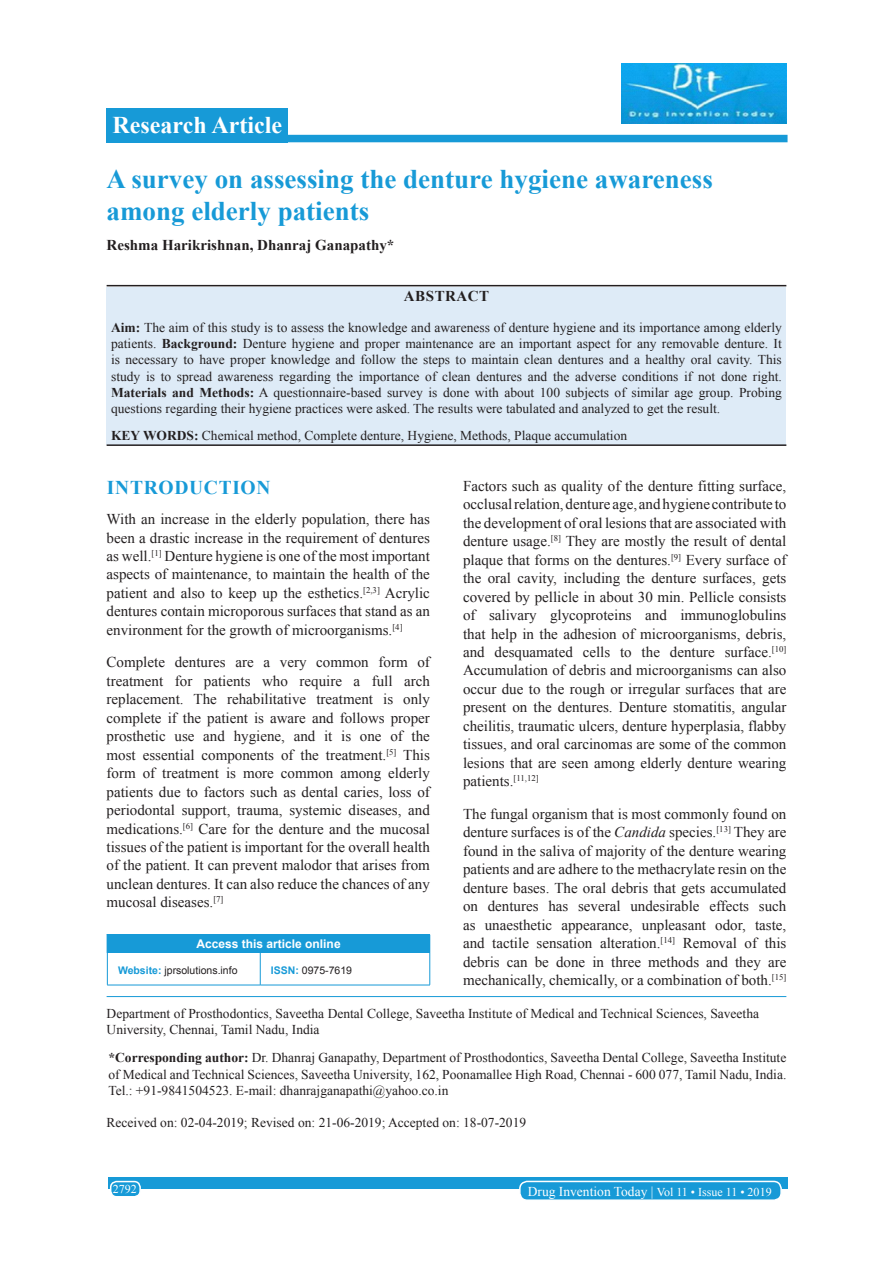
<style>
.page{position:relative;width:893px;height:1263px;background:#fff}
.page>*{position:absolute;margin:0;border:0;box-sizing:border-box;transform-origin:0 0}
.AT{font:700 27px/32.4px "Times New Roman";color:#179ad7}
.AH{font:700 24px "Times New Roman";color:#fff}
.t1{font:700 19.5px "Times New Roman";letter-spacing:.035em;color:#179ad7}
.TX{font:15px/18.5px "Times New Roman";color:#231f20;text-align:justify}
.AU{font:700 15px "Times New Roman";color:#231f20}
.ABSH{font:700 15px "Times New Roman";letter-spacing:.035em;color:#231f20}
.ABS{font:13.5px/16.2px "Times New Roman";color:#231f20;text-align:justify}
.ADD{font:13.5px/16.2px "Times New Roman";color:#231f20;text-align:justify}
.AFF{font:13.5px/16.2px "Times New Roman";color:#231f20}
.KWD{font:13.5px "Times New Roman";color:#231f20}
.HIS{font:13.5px "Times New Roman";color:#231f20}
.RF{font:13.5px "Times New Roman";color:#fff}
.ATAO{font:700 12px "Arial";color:#fff}
.RF-2{font:12px "Times New Roman";color:#fff}
.WEBSITE{font:10.5px "Arial";color:#231f20}
.s1{font-weight:700}
.s2{font-weight:700;color:#179ad7}
.s3{font-style:italic}
.s4{font-size:12px}
</style>
<div class="page">
<div style="left:108px;top:1177px;width:679px;height:12px;background:#179ad7"></div>
<div style="left:519px;top:1181px;width:261px;height:19px;background:#179ad7;border-radius:7px"></div>
<div style="left:519px;top:1180px;width:262px;height:21px;border:2px solid #fff;border-radius:7px"></div>
<div style="left:111px;top:1181px;width:29px;height:15px;background:#179ad7;border-radius:6px"></div>
<div style="left:110px;top:1180px;width:31px;height:17px;border:2px solid #fff;border-radius:6px"></div>
<div style="left:106px;top:108px;width:182px;height:34px;background:#179ad7"></div>
<div style="left:265px;top:135px;width:522px;height:7px;background:#179ad7"></div>
<hr style="left:106px;top:996px;width:680px;height:1px;background:#179ad7">
<div style="left:107px;top:934px;width:322px;height:19px;background:#179ad7"></div>
<svg style="left:106px;top:935px;width:1px;height:18px"></svg>
<hr style="left:106px;top:934px;width:154px;height:1px;background:#179ad7">
<svg style="left:429px;top:934px;width:1px;height:19px"></svg>
<hr style="left:107px;top:953px;width:1px;height:31px;background:#179ad7">
<hr style="left:107px;top:984px;width:153px;height:1px;background:#179ad7">
<hr style="left:260px;top:953px;width:1px;height:31px;background:#179ad7">
<hr style="left:429px;top:953px;width:1px;height:31px;background:#179ad7">
<hr style="left:260px;top:984px;width:170px;height:1px;background:#179ad7">
<img style="left:621px;top:63px;width:164px;height:60px">
<div style="left:106px;top:287px;width:680px;height:157px;background:#deebf7"></div>
<hr style="left:106px;top:285px;width:680px;height:1px;background:#231f20">
<hr style="left:106px;top:444px;width:680px;height:2px;background:#231f20">
<p class="AH" style="left:112px;top:108px;width:171px">Research Article</p>
<p class="AT" style="left:106px;top:162px;width:607px">A survey on assessing the denture hygiene awareness among elderly patients</p>
<p class="AU" style="left:106px;top:234px;width:289px">Reshma Harikrishnan, Dhanraj Ganapathy*</p>
<p class="ABSH" style="left:403px;top:285px;width:87px">ABSTRACT</p>
<p class="ABS" style="left:111px;top:319px;width:672px"><span class="s1">Aim:</span> The aim of this study is to assess the knowledge and awareness of denture hygiene and its importance among elderly patients. <span class="s1">Background:</span> Denture hygiene and proper maintenance are an important aspect for any removable denture. It is necessary to have proper knowledge and follow the steps to maintain clean dentures and a healthy oral cavity. This study is to spread awareness regarding the importance of clean dentures and the adverse conditions if not done right.<br><span class="s1">Materials and Methods:</span> A questionnaire-based survey is done with about 100 subjects of similar age group. Probing questions regarding their hygiene practices were asked. The results were tabulated and analyzed to get the result.</p>
<p class="KWD" style="left:111px;top:426px;width:517px"><span class="s1">KEY WORDS:</span> Chemical method, Complete denture, Hygiene, Methods, Plaque accumulation</p>
<h1 class="t1" style="left:107px;top:473px;width:165px">INTRODUCTION</h1>
<p class="TX" style="left:106px;top:509px;width:325px">With an increase in the elderly population, there has been a drastic increase in the requirement of dentures as well.<sup>[1]</sup> Denture hygiene is one of the most important aspects of maintenance, to maintain the health of the patient and also to keep up the esthetics.<sup>[2,3]</sup> Acrylic dentures contain microporous surfaces that stand as an environment for the growth of microorganisms.<sup>[4]</sup></p>
<p class="TX" style="left:106px;top:653px;width:325px">Complete dentures are a very common form of treatment for patients who require a full arch replacement. The rehabilitative treatment is only complete if the patient is aware and follows proper prosthetic use and hygiene, and it is one of the most essential components of the treatment.<sup>[5]</sup> This form of treatment is more common among elderly patients due to factors such as dental caries, loss of periodontal support, trauma, systemic diseases, and medications.<sup>[6]</sup> Care for the denture and the mucosal tissues of the patient is important for the overall health of the patient. It can prevent malodor that arises from unclean dentures. It can also reduce the chances of any mucosal diseases.<sup>[7]</sup></p>
<p class="ATAO" style="left:196px;top:936px;width:146px">Access this article online</p>
<p class="WEBSITE" style="left:118px;top:963px;width:121px"><span class="s2">Website:</span> jprsolutions.info</p>
<p class="WEBSITE" style="left:271px;top:963px;width:83px"><span class="s2">ISSN:</span> 0975-7619</p>
<p class="TX" style="left:463px;top:476px;width:325px">Factors such as quality of the denture fitting surface, occlusal relation, denture age, and hygiene contribute to the development of oral lesions that are associated with denture usage.<sup>[8]</sup> They are mostly the result of dental plaque that forms on the dentures.<sup>[9]</sup> Every surface of the oral cavity, including the denture surfaces, gets covered by pellicle in about 30 min. Pellicle consists of salivary glycoproteins and immunoglobulins that help in the adhesion of microorganisms, debris, and desquamated cells to the denture surface.<sup>[10] </sup>Accumulation of debris and microorganisms can also occur due to the rough or irregular surfaces that are present on the dentures. Denture stomatitis, angular cheilitis, traumatic ulcers, denture hyperplasia, flabby tissues, and oral carcinomas are some of the common lesions that are seen among elderly denture wearing patients.<sup>[11,12]</sup></p>
<p class="TX" style="left:463px;top:804px;width:325px">The fungal organism that is most commonly found on denture surfaces is of the <span class="s3">Candida</span> species.<sup>[13]</sup> They are found in the saliva of majority of the denture wearing patients and are adhere to the methacrylate resin on the denture bases. The oral debris that gets accumulated on dentures has several undesirable effects such as unaesthetic appearance, unpleasant odor, taste, and tactile sensation alteration.<sup>[14]</sup> Removal of this debris can be done in three methods and they are mechanically, chemically, or a combination of both.<sup>[15]</sup></p>
<p class="AFF" style="left:106px;top:1005px;width:653px">Department of Prosthodontics, Saveetha Dental College, Saveetha Institute of Medical and Technical Sciences, Saveetha<br>University, Chennai, Tamil Nadu, India</p>
<p class="ADD" style="left:108px;top:1049px;width:679px"><span class="s1">*Corresponding author:</span> Dr. Dhanraj Ganapathy, Department of Prosthodontics, Saveetha Dental College, Saveetha Institute of Medical and Technical Sciences, Saveetha University, 162, Poonamallee High Road, Chennai - 600 077, Tamil Nadu, India.<br>Tel.: +91-9841504523. E-mail: dhanrajganapathi@yahoo.co.in</p>
<p class="HIS" style="left:106px;top:1113px;width:421px">Received on: 02-04-2019; Revised on: 21-06-2019; Accepted on: 18-07-2019</p>
<p class="RF-2" style="left:113px;top:1180px;width:25px">2792</p>
<p class="RF" style="left:527px;top:1181px;width:245px">Drug Invention Today | <span class="s4">Vol 11 • Issue 11 • 2019</span></p>
</div>
